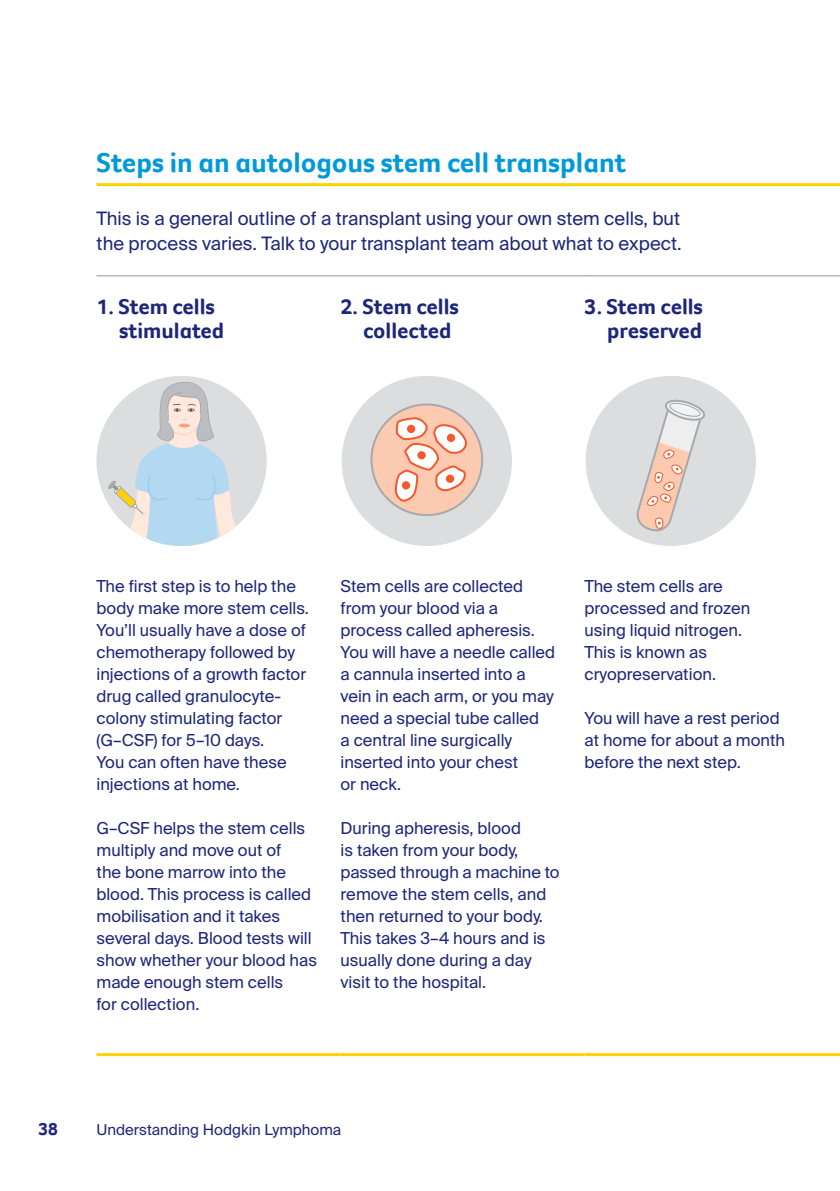
<style>
.page{position:relative;width:840px;height:1191px;background:#fff}
.page>*{position:absolute;margin:0;border:0;box-sizing:border-box;transform-origin:0 0}
._3__Feature_head_und{font:700 28px "Foco CC";color:#0099da}
._4__Infographic_subh{font:700 22px/24px "Foco CC";color:#1d2779}
._3__Feature_copy{font:18.4px/25px "Suisse Intl";color:#1d2779}
.t1{font:700 18px "Foco CC";color:#1d2779}
._4__Infographic_copy{font:16.4px/22px "Suisse Intl";color:#1d2779}
.t2{font:15px "Suisse Intl";color:#1d2779}
</style>
<div class="page">
<hr style="left:96px;top:1053px;width:244px;height:3px;background:#fed304">
<hr style="left:340px;top:1053px;width:244px;height:3px;background:#fed304">
<hr style="left:584px;top:1053px;width:253px;height:3px;background:#fed304">
<hr style="left:96px;top:275px;width:244px;height:1px;background:#939598">
<hr style="left:340px;top:275px;width:244px;height:1px;background:#939598">
<hr style="left:584px;top:275px;width:253px;height:1px;background:#939598">
<div style="left:96px;top:376px;width:170px;height:170px;background:#dcdddf;border-radius:50%"></div>
<svg style="left:108px;top:382px;width:135px;height:164px"></svg>
<hr style="left:96px;top:183px;width:743px;height:3px;background:#fed304">
<div style="left:341px;top:376px;width:170px;height:170px;background:#dcdddf;border-radius:50%"></div>
<div style="left:371px;top:404px;width:111px;height:111px;background:#fccab1;border-radius:50%"></div>
<svg style="left:394px;top:415px;width:75px;height:127px"></svg>
<svg style="left:445px;top:474px;width:9px;height:9px"></svg>
<div style="left:585px;top:376px;width:170px;height:170px;background:#dcdddf;border-radius:50%"></div>
<svg style="left:636px;top:399px;width:69px;height:133px"></svg>
<p class="_3__Feature_head_und" style="left:96px;top:144px;width:531px">Steps in an autologous stem cell transplant</p>
<p class="_3__Feature_copy" style="left:96px;top:206px;width:586px">This is a general outline of a transplant using your own stem cells, but the process varies. Talk to your transplant team about what to expect.</p>
<p class="_4__Infographic_subh" style="left:119px;top:294px;width:106px;text-indent:-23px">1. Stem cells stimulated</p>
<p class="_4__Infographic_subh" style="left:363px;top:294px;width:97px;text-indent:-23px">2. Stem cells collected</p>
<p class="_4__Infographic_subh" style="left:584px;top:294px;width:120px;text-align:right">3. Stem cells preserved</p>
<p class="_4__Infographic_copy" style="left:96px;top:575px;width:214px">The first step is to help the body make more stem cells.<br>You’ll usually have a dose of chemotherapy followed by injections of a growth factor drug called granulocyte&shy;colony stimulating factor (G–CSF) for 5–10 days.<br>You can often have these injections at home.</p>
<p class="_4__Infographic_copy" style="left:96px;top:817px;width:222px">G–CSF helps the stem cells multiply and move out of<br>the bone marrow into the blood. This process is called mobilisation and it takes several days. Blood tests will show whether your blood has made enough stem cells<br>for collection.</p>
<p class="_4__Infographic_copy" style="left:340px;top:575px;width:216px">Stem cells are collected from your blood via a process called apheresis.<br>You will have a needle called a cannula inserted into a vein in each arm, or you may need a special tube called<br>a central line surgically inserted into your chest<br>or neck.</p>
<p class="_4__Infographic_copy" style="left:340px;top:817px;width:220px">During apheresis, blood<br>is taken from your body, passed through a machine to remove the stem cells, and then returned to your body.<br>This takes 3–4 hours and is usually done during a day visit to the hospital.</p>
<p class="_4__Infographic_copy" style="left:584px;top:575px;width:167px">The stem cells are processed and frozen using liquid nitrogen.<br>This is known as cryopreservation.</p>
<p class="_4__Infographic_copy" style="left:584px;top:707px;width:202px">You will have a rest period at home for about a month before the next step.</p>
<p class="t1" style="left:38px;top:1117px;width:21px">38</p>
<p class="t2" style="left:96px;top:1121px;width:246px">Understanding Hodgkin Lymphoma</p>
</div>
